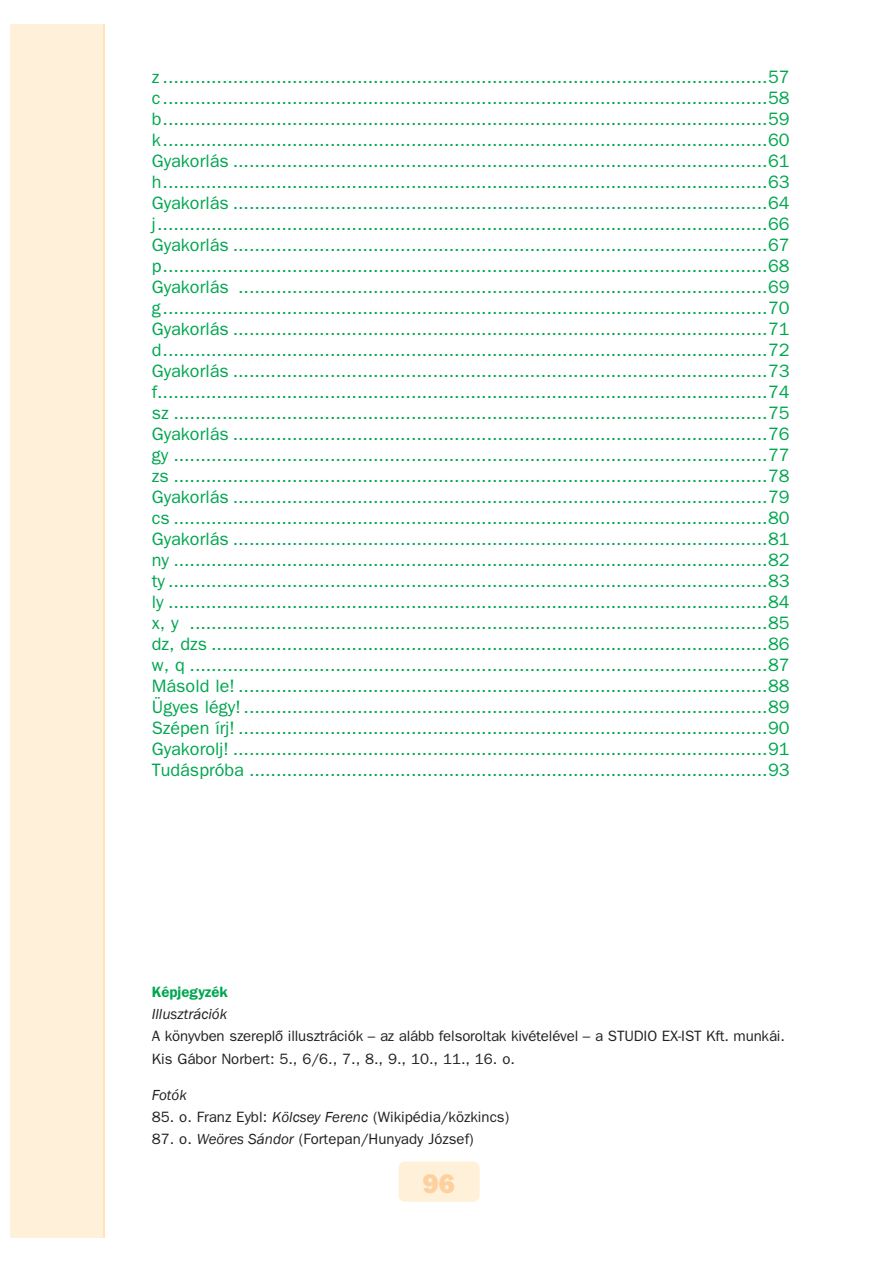
<style>
.page{position:relative;width:893px;height:1263px;background:#fff}
.page>*{position:absolute;margin:0;border:0;box-sizing:border-box;transform-origin:0 0}
.t1{font:27px "Frank Got Hea H";color:#fed09e}
.t2{font:18px/21px "Frank Got Boo H";color:#00a650;text-align:justify}
.t3{font:15px/22.2px "Frank Got Boo H";letter-spacing:-.01em;color:#231f20}
.t4{font:italic 15px "Franklin Gothic";color:#231f20}
.t5{font:15px "Frank Got Dem H";color:#00a650}
.s1{font-family:"Franklin Gothic";font-style:italic}
</style>
<div class="page">
<div style="left:398px;top:1161px;width:82px;height:41px;background:#fff0d9;border-radius:6px"></div>
<div style="left:10px;top:25px;width:95px;height:1213px;background:#fff0d9"></div>
<hr style="left:103px;top:25px;width:2px;height:1213px;background:#ffe4b8">
<p class="t2" style="left:152px;top:67px;width:639px">z ................................................................................................................57 c ................................................................................................................58 b ................................................................................................................59 k ................................................................................................................60<br>Gyakorlás ...................................................................................................61 h ................................................................................................................63<br>Gyakorlás ...................................................................................................64 j .................................................................................................................66<br>Gyakorlás ...................................................................................................67 p ................................................................................................................68<br>Gyakorlás ..................................................................................................69 g ................................................................................................................70<br>Gyakorlás ...................................................................................................71 d ................................................................................................................72<br>Gyakorlás ...................................................................................................73 f.................................................................................................................74 sz ..............................................................................................................75<br>Gyakorlás ...................................................................................................76 gy ..............................................................................................................77 zs ..............................................................................................................78<br>Gyakorlás ...................................................................................................79 cs ..............................................................................................................80<br>Gyakorlás ...................................................................................................81 ny ..............................................................................................................82 ty ...............................................................................................................83 ly ...............................................................................................................84 x, y ...........................................................................................................85 dz, dzs .......................................................................................................86 w, q ...........................................................................................................87<br>Másold le! ..................................................................................................88<br>Ügyes légy! .................................................................................................89<br>Szépen írj! ..................................................................................................90<br>Gyakorolj! ...................................................................................................91<br>Tudáspróba ................................................................................................93</p>
<p class="t5" style="left:152px;top:983px;width:78px">Képjegyzék</p>
<p class="t4" style="left:152px;top:1005px;width:77px">Illusztrációk</p>
<p class="t3" style="left:152px;top:1026px;width:634px">A könyvben szereplô illusztrációk – az alább felsoroltak kivételével – a STUDIO EX-IST Kft. munkái.<br>Kis Gábor Norbert: 5., 6/6., 7., 8., 9., 10., 11., 16. o.</p>
<p class="t4" style="left:152px;top:1086px;width:36px">Fotók</p>
<p class="t3" style="left:152px;top:1107px;width:359px">85. o. Franz Eybl: <span class="s1">Kölcsey Ferenc</span> (Wikipédia/közkincs)</p>
<p class="t3" style="left:152px;top:1129px;width:323px">87. o. <span class="s1">Weöres Sándor</span> (Fortepan/Hunyady József)</p>
<h1 class="t1" style="left:423px;top:1168px;width:34px">96</h1>
</div>
